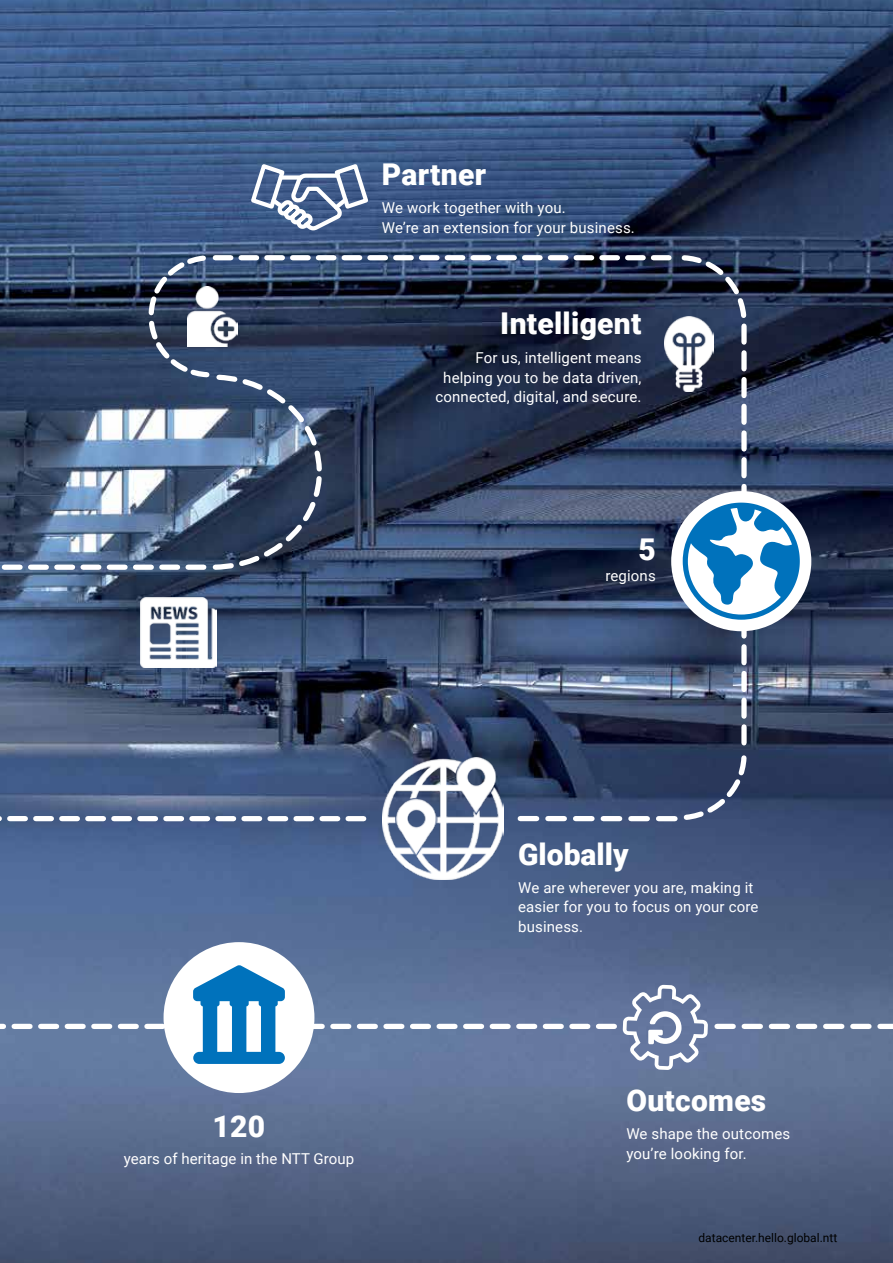
<style>
.page{position:relative;width:893px;height:1263px;background:#fff}
.page>*{position:absolute;margin:0;border:0;box-sizing:border-box;transform-origin:0 0}
.t1{font:900 30px "Roboto";letter-spacing:.01em;color:#fff}
.t2{font:15px/19.5px "Roboto";letter-spacing:.01em;color:#fff}
.t3{font:12px "Roboto";color:#000}
</style>
<div class="page">
<img style="left:0;top:0;width:893px;height:1263px">
<svg style="left:717px;top:1024px;width:176px;height:5px"></svg>
<svg style="left:520px;top:816px;width:155px;height:5px"></svg>
<svg style="left:0;top:816px;width:364px;height:5px"></svg>
<svg style="left:681px;top:752px;width:68px;height:71px;background:#3f4e70"></svg>
<svg style="left:0;top:252px;width:669px;height:321px;background:#3b4b66"></svg>
<div style="left:671px;top:491px;width:140px;height:140px;background:#fff;border-radius:50%"></div>
<div style="left:164px;top:942px;width:150px;height:151px;background:#fff;border-radius:50%"></div>
<svg style="left:679px;top:252px;width:121px;height:491px"></svg>
<svg style="left:0;top:965px;width:614px;height:99px"></svg>
<svg style="left:251px;top:164px;width:117px;height:66px"></svg>
<svg style="left:623px;top:985px;width:85px;height:85px"></svg>
<img style="left:188px;top:286px;width:50px;height:61px">
<img style="left:664px;top:316px;width:50px;height:76px">
<img style="left:382px;top:757px;width:121px;height:123px">
<img style="left:141px;top:597px;width:75px;height:70px">
<h1 class="t1" style="left:382px;top:153px;width:106px">Partner</h1>
<p class="t2" style="left:382px;top:198px;width:254px">We work together with you.<br>We’re an extension for your business.</p>
<h1 class="t1" style="left:500px;top:303px;width:143px">Intelligent</h1>
<p class="t2" style="left:435px;top:348px;width:208px;text-align:right">For us, intelligent means helping you to be data driven, connected, digital, and secure.</p>
<h1 class="t1" style="left:638px;top:528px;width:19px">5</h1>
<p class="t2" style="left:605px;top:565px;width:52px">regions</p>
<h1 class="t1" style="left:213px;top:1105px;width:54px">120</h1>
<p class="t2" style="left:124px;top:1148px;width:232px">years of heritage in the NTT Group</p>
<h1 class="t1" style="left:518px;top:833px;width:112px">Globally</h1>
<p class="t2" style="left:518px;top:877px;width:242px">We are wherever you are, making it easier for you to focus on your core business.</p>
<h1 class="t1" style="left:626px;top:1080px;width:141px">Outcomes</h1>
<p class="t2" style="left:626px;top:1124px;width:165px">We shape the outcomes you’re looking for.</p>
<p class="t3" style="left:698px;top:1229px;width:140px">datacenter.hello.global.ntt</p>
<p class="t3" style="left:705px;top:1229px;width:140px">datacenter.hello.global.ntt</p>
</div>
